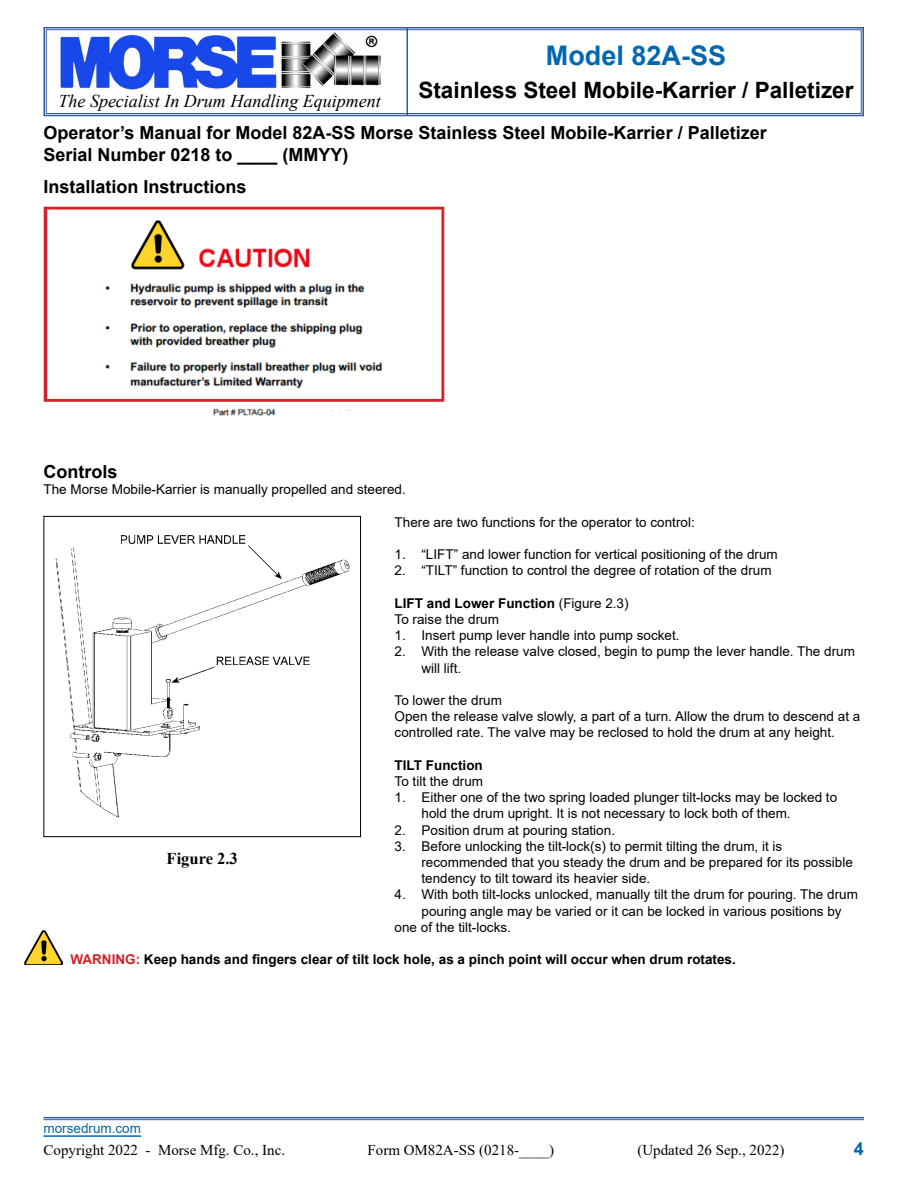
<style>
.page{position:relative;width:918px;height:1188px;background:#fff}
.page>*{position:absolute;margin:0;border:0;box-sizing:border-box;transform-origin:0 0}
.t1{font:700 27px "Arial";color:#0067b1}
.t2{font:700 22.5px "Arial";color:#000}
.t3{font:700 18px/21.6px "Arial";color:#000}
.t4{font:italic 18px "Times New Roman";color:#000}
.t5{font:700 18px "Arial";color:#0067b1}
.t6{font:700 16.5px "Times New Roman";color:#000}
.t7{font:15px "Times New Roman";color:#000}
.t8{font:13.5px/16.2px "Arial";color:#000}
.t9{font:700 13.5px "Arial";color:#000}
.t10{font:13.5px "Arial";color:#0067b1}
.s1{font-weight:700}
.s2{color:#d2232a}
</style>
<div class="page">
<svg style="left:43px;top:27px;width:821px;height:90px"></svg>
<div style="left:46px;top:29px;width:816px;height:85px;border:1px solid #2f5a9f"></div>
<hr style="left:406px;top:28px;width:2px;height:88px;background:#2f5a9f">
<hr style="left:44px;top:1135px;width:97px;height:2px;background:#0067b1">
<hr style="left:44px;top:1117px;width:820px;height:1px;background:#2f5a9f">
<hr style="left:44px;top:1119px;width:820px;height:1px;background:#2f5a9f">
<img style="left:55px;top:535px;width:295px;height:283px">
<div style="left:44px;top:516px;width:317px;height:321px;border:1px solid #000"></div>
<img style="left:24px;top:930px;width:39px;height:35px">
<img style="left:44px;top:206px;width:401px;height:210px">
<h1 class="t1" style="left:546px;top:37px;width:182px">Model 82A-SS</h1>
<h2 class="t2" style="left:418px;top:75px;width:437px">Stainless Steel Mobile-Karrier / Palletizer</h2>
<h3 class="t3" style="left:44px;top:122px;width:725px">Operator’s Manual for Model 82A-SS Morse Stainless Steel Mobile-Karrier / Palletizer<br>Serial Number 0218 to ____ (MMYY)</h3>
<h3 class="t4" style="left:58px;top:89px;width:324px">The Specialist In Drum Handling Equipment</h3>
<h3 class="t3" style="left:44px;top:176px;width:205px">Installation Instructions</h3>
<h3 class="t3" style="left:44px;top:461px;width:75px">Controls</h3>
<p class="t8" style="left:44px;top:481px;width:364px">The Morse Mobile-Karrier is manually propelled and steered.</p>
<p class="t8" style="left:395px;top:514px;width:302px">There are two functions for the operator to control:</p>
<p class="t8" style="left:395px;top:546px;width:385px">1. “LIFT” and lower function for vertical positioning of the drum</p>
<p class="t8" style="left:395px;top:562px;width:379px">2. “TILT” function to control the degree of rotation of the drum</p>
<p class="t8" style="left:395px;top:595px;width:236px"><span class="s1">LIFT and Lower Function</span> (Figure 2.3)<br>To raise the drum</p>
<p class="t8" style="left:395px;top:627px;width:286px">1. Insert pump lever handle into pump socket.</p>
<p class="t8" style="left:422px;top:643px;width:435px;text-indent:-27px">2. With the release valve closed, begin to pump the lever handle. The drum will lift.</p>
<p class="t8" style="left:395px;top:692px;width:467px">To lower the drum<br>Open the release valve slowly, a part of a turn. Allow the drum to descend at a controlled rate. The valve may be reclosed to hold the drum at any height.</p>
<p class="t9" style="left:395px;top:755px;width:90px">TILT Function</p>
<p class="t8" style="left:395px;top:773px;width:90px">To tilt the drum</p>
<p class="t8" style="left:422px;top:789px;width:417px;text-indent:-27px">1. Either one of the two spring loaded plunger tilt-locks may be locked to hold the drum upright. It is not necessary to lock both of them.</p>
<p class="t8" style="left:395px;top:822px;width:222px">2. Position drum at pouring station.</p>
<p class="t8" style="left:422px;top:838px;width:433px;text-indent:-27px">3. Before unlocking the tilt-lock(s) to permit tilting the drum, it is recommended that you steady the drum and be prepared for its possible tendency to tilt toward its heavier side.</p>
<p class="t8" style="left:395px;top:886px;width:465px">4. With both tilt-locks unlocked, manually tilt the drum for pouring. The drum</p>
<p class="t8" style="left:422px;top:903px;width:422px">pouring angle may be varied or it can be locked in various positions by</p>
<p class="t8" style="left:395px;top:919px;width:118px">one of the tilt-locks.</p>
<p class="t9" style="left:71px;top:950px;width:667px"><span class="s2">WARNING:</span> Keep hands and fingers clear of tilt lock hole, as a pinch point will occur when drum rotates.</p>
<p class="t6" style="left:167px;top:847px;width:73px">Figure 2.3</p>
<p class="t10" style="left:44px;top:1119px;width:99px">morsedrum.com</p>
<p class="t7" style="left:44px;top:1139px;width:243px">Copyright 2022 - Morse Mfg. Co., Inc.</p>
<p class="t7" style="left:368px;top:1139px;width:188px">Form OM82A-SS (0218-____)</p>
<p class="t7" style="left:638px;top:1139px;width:149px">(Updated 26 Sep., 2022)</p>
<h3 class="t5" style="left:854px;top:1136px;width:12px">4</h3>
</div>
